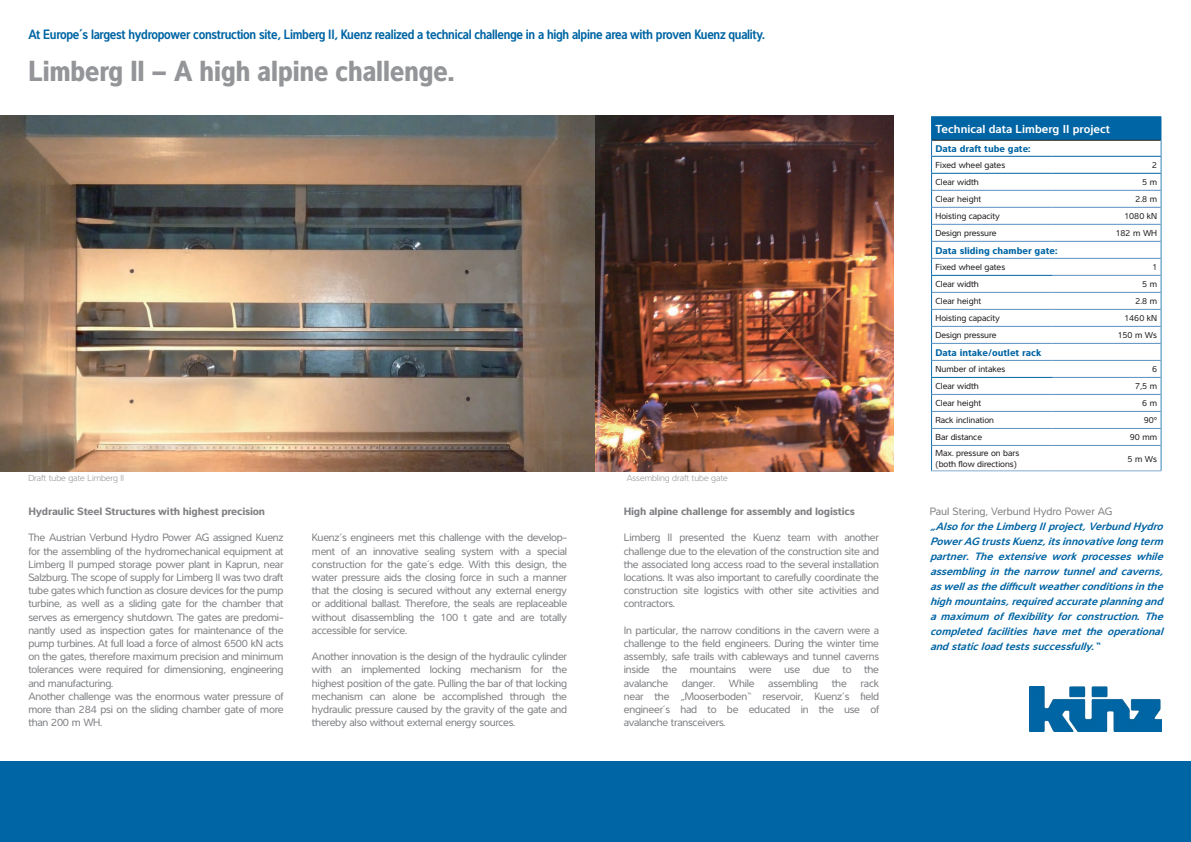
<style>
.page{position:relative;width:1191px;height:842px;background:#fff}
.page>*{position:absolute;margin:0;border:0;box-sizing:border-box;transform-origin:0 0}
.t1{font:700 condensed 30px "Interval Sans Pro";color:#939598}
.t2{font:14px "Interval Sans Pro Semi Bo Cond";letter-spacing:-.02em;color:#0065a4}
.t3{font:700 12px "Interval Sans Pro Sem";color:#fff}
.t4{font:11px/13.2px "Interval Sans Pro";letter-spacing:-.02em;color:#808285;text-align:justify}
.t5{font:italic 700 11px/15px "Interval Sans Pro Sem";color:#0065a4;text-align:justify}
.t6{font:700 11px "Interval Sans Pro";letter-spacing:-.02em;color:#808285}
.t7{font:11px "Interval Sans Pro";color:#808285}
.t8{font:700 10px "Interval Sans Pro";color:#0065a4}
.t9{font:9px/10.8px "Interval Sans Pro";color:#231f20}
.t10{font:300 9px "Interval Sans Pro";color:#939598}
</style>
<div class="page">
<div style="left:931px;top:117px;width:230px;height:23px;background:#0065a4"></div>
<svg style="left:932px;top:141px;width:228px;height:329px"></svg>
<hr style="left:932px;top:140px;width:120px;height:1px;background:#231f20">
<hr style="left:1052px;top:140px;width:108px;height:1px;background:#231f20">
<hr style="left:931px;top:156px;width:121px;height:1px;background:#0065a4">
<hr style="left:1052px;top:156px;width:109px;height:1px;background:#0065a4">
<hr style="left:931px;top:173px;width:121px;height:1px;background:#0065a4">
<hr style="left:1052px;top:173px;width:109px;height:1px;background:#0065a4">
<hr style="left:931px;top:275px;width:121px;height:1px;background:#0065a4">
<hr style="left:931px;top:377px;width:121px;height:1px;background:#0065a4">
<hr style="left:932px;top:190px;width:120px;height:1px;background:#5a90c2">
<hr style="left:1052px;top:190px;width:108px;height:1px;background:#5a90c2">
<hr style="left:932px;top:207px;width:120px;height:1px;background:#5a90c2">
<hr style="left:1052px;top:207px;width:108px;height:1px;background:#5a90c2">
<hr style="left:932px;top:224px;width:120px;height:1px;background:#5a90c2">
<hr style="left:1052px;top:224px;width:108px;height:1px;background:#5a90c2">
<hr style="left:932px;top:241px;width:120px;height:1px;background:#5a90c2">
<hr style="left:1052px;top:241px;width:108px;height:1px;background:#5a90c2">
<hr style="left:932px;top:258px;width:120px;height:1px;background:#5a90c2">
<hr style="left:1052px;top:258px;width:108px;height:1px;background:#5a90c2">
<hr style="left:1052px;top:275px;width:108px;height:1px;background:#5a90c2">
<hr style="left:932px;top:292px;width:120px;height:1px;background:#5a90c2">
<hr style="left:1052px;top:292px;width:108px;height:1px;background:#5a90c2">
<hr style="left:932px;top:309px;width:120px;height:1px;background:#5a90c2">
<hr style="left:1052px;top:309px;width:108px;height:1px;background:#5a90c2">
<hr style="left:932px;top:326px;width:120px;height:1px;background:#5a90c2">
<hr style="left:1052px;top:326px;width:108px;height:1px;background:#5a90c2">
<hr style="left:932px;top:343px;width:120px;height:1px;background:#5a90c2">
<hr style="left:1052px;top:343px;width:108px;height:1px;background:#5a90c2">
<hr style="left:932px;top:360px;width:120px;height:1px;background:#5a90c2">
<hr style="left:1052px;top:360px;width:108px;height:1px;background:#5a90c2">
<hr style="left:1052px;top:377px;width:108px;height:1px;background:#5a90c2">
<hr style="left:932px;top:394px;width:120px;height:1px;background:#5a90c2">
<hr style="left:1052px;top:394px;width:108px;height:1px;background:#5a90c2">
<hr style="left:932px;top:411px;width:120px;height:1px;background:#5a90c2">
<hr style="left:1052px;top:411px;width:108px;height:1px;background:#5a90c2">
<hr style="left:932px;top:428px;width:120px;height:1px;background:#5a90c2">
<hr style="left:1052px;top:428px;width:108px;height:1px;background:#5a90c2">
<hr style="left:932px;top:445px;width:120px;height:1px;background:#5a90c2">
<hr style="left:1052px;top:445px;width:108px;height:1px;background:#5a90c2">
<div style="left:930px;top:115px;width:232px;height:357px;border:1px solid #fff"></div>
<div style="left:595px;top:761px;width:596px;height:81px;background:#0065a4"></div>
<div style="left:0;top:761px;width:595px;height:81px;background:#0065a4"></div>
<img style="left:0;top:115px;width:893px;height:356px">
<img style="left:1029px;top:687px;width:132px;height:45px">
<p class="t2" style="left:28px;top:23px;width:738px">At Europe´s largest hydropower construction site, Limberg II, Kuenz realized a technical challenge in a high alpine area with proven Kuenz quality.</p>
<h1 class="t1" style="left:28px;top:47px;width:427px">Limberg II – A high alpine challenge.</h1>
<p class="t10" style="left:28px;top:472px;width:97px">Draft tube gate Limberg II</p>
<p class="t10" style="left:626px;top:472px;width:103px">Assembling draft tube gate</p>
<p class="t6" style="left:28px;top:503px;width:238px">Hydraulic Steel Structures with highest precision</p>
<p class="t4" style="left:28px;top:531px;width:257px;text-align:left">The Austrian Verbund Hydro Power AG assigned Kuenz for the assembling of the hydromechanical equipment at Limberg II pumped storage power plant in Kaprun, near Salzburg. The scope of supply for Limberg II was two draft tube gates which function as closure devices for the pump turbine, as well as a sliding gate for the chamber that serves as emergency shutdown. The gates are predomi&shy;nantly used as inspection gates for maintenance of the pump turbines. At full load a force of almost 6500 kN acts on the gates, therefore maximum precision and minimum tolerances were required for dimensioning, engineering and manufacturing.<br>Another challenge was the enormous water pressure of more than 284 psi on the sliding chamber gate of more than 200 m WH.</p>
<p class="t4" style="left:312px;top:531px;width:257px">Kuenz’s engineers met this challenge with the develop&shy;ment of an innovative sealing system with a special construction for the gate´s edge. With this design, the water pressure aids the closing force in such a manner that the closing is secured without any external energy or additional ballast. Therefore, the seals are replaceable without disassembling the 100 t gate and are totally accessible for service.</p>
<p class="t4" style="left:312px;top:649px;width:257px">Another innovation is the design of the hydraulic cylinder with an implemented locking mechanism for the highest position of the gate. Pulling the bar of that locking mechanism can alone be accomplished through the hydraulic pressure caused by the gravity of the gate and thereby also without external energy sources.</p>
<p class="t6" style="left:624px;top:503px;width:232px">High alpine challenge for assembly and logistics</p>
<p class="t4" style="left:624px;top:531px;width:257px">Limberg II presented the Kuenz team with another challenge due to the elevation of the construction site and the associated long access road to the several installation locations. It was also important to carefully coordinate the construction site logistics with other site activities and contractors.</p>
<p class="t4" style="left:624px;top:623px;width:257px">In particular, the narrow conditions in the cavern were a challenge to the field engineers. During the winter time assembly, safe trails with cableways and tunnel caverns inside the mountains were use due to the avalanche danger. While assembling the rack near the „Mooserboden“ reservoir, Kuenz’s field engineer´s had to be educated in the use of avalanche transceivers.</p>
<p class="t3" style="left:935px;top:119px;width:176px">Technical data Limberg II project</p>
<p class="t8" style="left:935px;top:141px;width:97px">Data draft tube gate:</p>
<p class="t9" style="left:935px;top:159px;width:71px">Fixed wheel gates</p>
<p class="t9" style="left:1152px;top:159px;width:7px">2</p>
<p class="t9" style="left:935px;top:176px;width:45px">Clear width</p>
<p class="t9" style="left:1142px;top:176px;width:16px">5 m</p>
<p class="t9" style="left:935px;top:193px;width:47px">Clear height</p>
<p class="t9" style="left:1135px;top:193px;width:23px">2.8 m</p>
<p class="t9" style="left:935px;top:210px;width:66px">Hoisting capacity</p>
<p class="t9" style="left:1124px;top:210px;width:34px">1080 kN</p>
<p class="t9" style="left:935px;top:227px;width:63px">Design pressure</p>
<p class="t9" style="left:1115px;top:227px;width:43px">182 m WH</p>
<p class="t8" style="left:935px;top:242px;width:123px">Data sliding chamber gate:</p>
<p class="t9" style="left:935px;top:261px;width:71px">Fixed wheel gates</p>
<p class="t9" style="left:1152px;top:261px;width:7px">1</p>
<p class="t9" style="left:935px;top:278px;width:45px">Clear width</p>
<p class="t9" style="left:1142px;top:278px;width:16px">5 m</p>
<p class="t9" style="left:935px;top:295px;width:47px">Clear height</p>
<p class="t9" style="left:1135px;top:295px;width:23px">2.8 m</p>
<p class="t9" style="left:935px;top:312px;width:66px">Hoisting capacity</p>
<p class="t9" style="left:1124px;top:312px;width:34px">1460 kN</p>
<p class="t9" style="left:935px;top:329px;width:63px">Design pressure</p>
<p class="t9" style="left:1117px;top:329px;width:41px">150 m Ws</p>
<p class="t8" style="left:935px;top:344px;width:107px">Data intake/outlet rack</p>
<p class="t9" style="left:935px;top:363px;width:71px">Number of intakes</p>
<p class="t9" style="left:1152px;top:363px;width:7px">6</p>
<p class="t9" style="left:935px;top:380px;width:45px">Clear width</p>
<p class="t9" style="left:1135px;top:380px;width:24px">7,5 m</p>
<p class="t9" style="left:935px;top:397px;width:47px">Clear height</p>
<p class="t9" style="left:1142px;top:397px;width:16px">6 m</p>
<p class="t9" style="left:935px;top:414px;width:60px">Rack inclination</p>
<p class="t9" style="left:1143px;top:414px;width:15px">90°</p>
<p class="t9" style="left:935px;top:431px;width:48px">Bar distance</p>
<p class="t9" style="left:1129px;top:431px;width:29px">90 mm</p>
<p class="t9" style="left:935px;top:447px;width:85px">Max. pressure on bars (both flow directions)</p>
<p class="t9" style="left:1127px;top:453px;width:31px">5 m Ws</p>
<p class="t7" style="left:930px;top:503px;width:184px">Paul Stering, Verbund Hydro Power AG</p>
<p class="t5" style="left:930px;top:518px;width:239px">„AlsofortheLimbergIIproject,VerbundHydro PowerAGtrustsKuenz,itsinnovativelongterm partner. The extensive work processes while assemblinginthenarrow tunnelandcaverns, aswellasthedifficultweatherconditionsinthe highmountains,requiredaccurateplanningand amaximum offlexibilityforconstruction.The completed facilities have met the operational andstaticloadtestssuccessfully.“</p>
</div>
